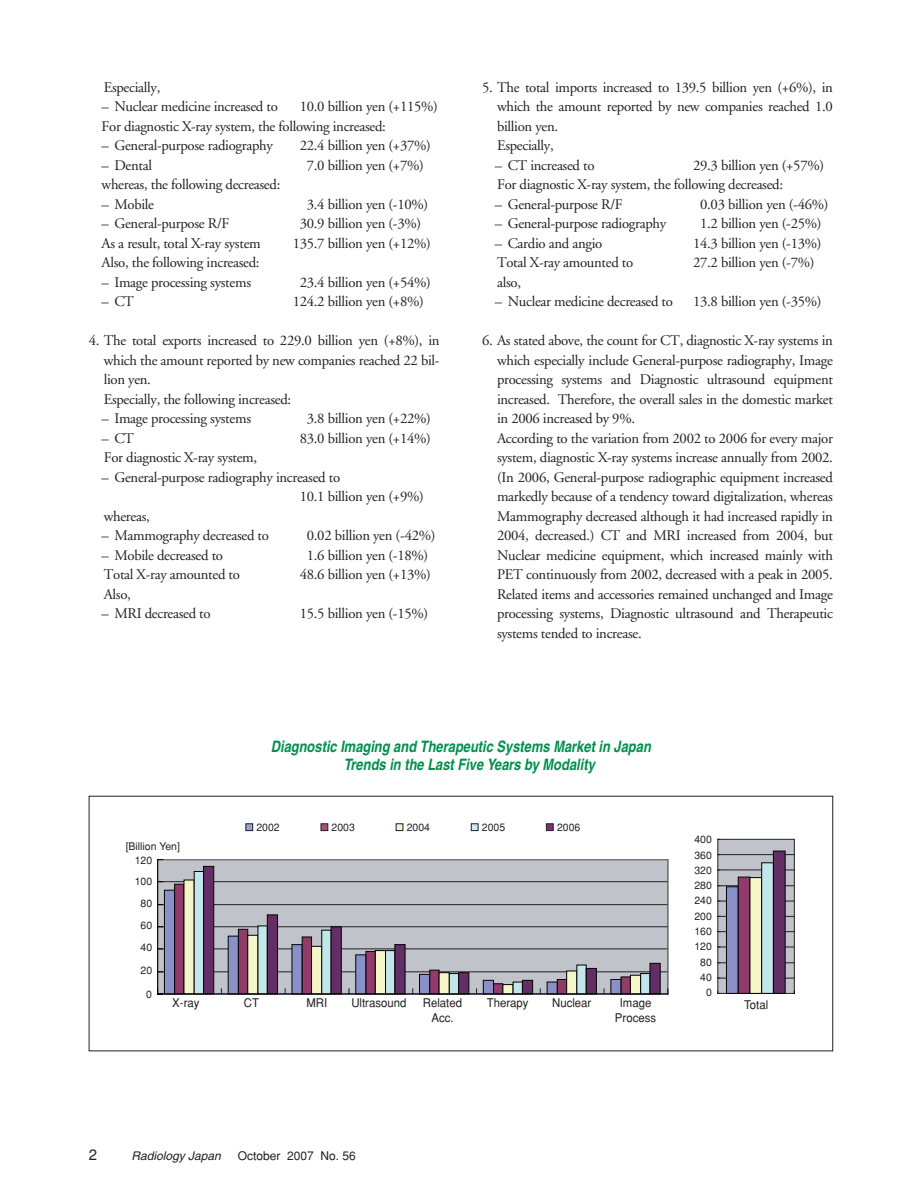
<style>
.page{position:relative;width:918px;height:1188px;background:#fff}
.page>*{position:absolute;margin:0;border:0;box-sizing:border-box;transform-origin:0 0}
.t1{font:italic 700 condensed 15.75px/18px "Helvetica";color:#008f4d}
.t2{font:15px "Helvetica";color:#231f20}
.t3{font:14.7px/19.5px "Adobe Garamond";letter-spacing:-.02em;color:#231f20}
.t4{font:12px/14.2px "Helvetica";color:#231f20;text-align:center;scale:.95 1}
.t5{font:12px "Helvetica";color:#231f20}
.t6{font:italic 12px "Helvetica";color:#231f20}
.t7{font:10.5px/15.3px "Helvetica";color:#231f20;text-align:right}
</style>
<div class="page">
<div style="left:245px;top:823px;width:8px;height:8px;background:#9aa4d2;border:1px solid #231f20"></div>
<div style="left:321px;top:823px;width:7px;height:8px;background:#a1557a;border:1px solid #231f20"></div>
<div style="left:396px;top:823px;width:7px;height:8px;background:#f4f4d5;border:1px solid #231f20"></div>
<div style="left:471px;top:823px;width:8px;height:8px;background:#caeaf5;border:1px solid #231f20"></div>
<div style="left:546px;top:823px;width:8px;height:8px;background:#7d317c;border:1px solid #231f20"></div>
<svg style="left:157px;top:859px;width:512px;height:136px;background:#a9a8b1"></svg>
<div style="left:717px;top:839px;width:78px;height:155px;background:#c0c4ca;border:1px solid #231f20"></div>
<hr style="left:718px;top:978px;width:76px;height:1px;background:#231f20">
<hr style="left:718px;top:963px;width:76px;height:1px;background:#231f20">
<hr style="left:718px;top:947px;width:76px;height:1px;background:#231f20">
<hr style="left:718px;top:931px;width:76px;height:1px;background:#231f20">
<hr style="left:718px;top:916px;width:76px;height:1px;background:#231f20">
<hr style="left:718px;top:901px;width:76px;height:1px;background:#231f20">
<hr style="left:718px;top:885px;width:76px;height:1px;background:#231f20">
<hr style="left:718px;top:870px;width:76px;height:1px;background:#231f20">
<hr style="left:718px;top:854px;width:76px;height:1px;background:#231f20">
<div style="left:726px;top:886px;width:13px;height:108px;background:#8991c8;border:1px solid #030303"></div>
<div style="left:738px;top:877px;width:12px;height:117px;background:#913b6a;border:1px solid #030303"></div>
<div style="left:750px;top:877px;width:12px;height:117px;background:#f5f6c7"></div>
<div style="left:761px;top:862px;width:13px;height:132px;background:#c1e6eb;border:1px solid #030303"></div>
<div style="left:773px;top:851px;width:13px;height:143px;background:#622e65;border:1px solid #030303"></div>
<p class="t3" style="left:104px;top:79px;width:58px">Especially,</p>
<p class="t3" style="left:102px;top:98px;width:178px">– Nuclear medicine increased to</p>
<p class="t3" style="left:102px;top:98px;width:338px;text-indent:198px">10.0 billion yen (+115%)<br>For diagnostic X-ray system, the following increased:</p>
<p class="t3" style="left:102px;top:137px;width:173px">– General-purpose radiography</p>
<p class="t3" style="left:300px;top:137px;width:133px">22.4 billion yen (+37%)</p>
<p class="t3" style="left:102px;top:157px;width:52px">– Dental</p>
<p class="t3" style="left:307px;top:157px;width:119px">7.0 billion yen (+7%)</p>
<p class="t3" style="left:102px;top:176px;width:180px">whereas, the following decreased:</p>
<p class="t3" style="left:102px;top:196px;width:54px">– Mobile</p>
<p class="t3" style="left:307px;top:196px;width:123px">3.4 billion yen (-10%)</p>
<p class="t3" style="left:102px;top:215px;width:129px">– General-purpose R/F</p>
<p class="t3" style="left:300px;top:215px;width:123px">30.9 billion yen (-3%)</p>
<p class="t3" style="left:102px;top:235px;width:161px">As a result, total X-ray system</p>
<p class="t3" style="left:293px;top:235px;width:140px">135.7 billion yen (+12%)</p>
<p class="t3" style="left:102px;top:254px;width:160px">Also, the following increased:</p>
<p class="t3" style="left:102px;top:274px;width:151px">– Image processing systems</p>
<p class="t3" style="left:300px;top:274px;width:133px">23.4 billion yen (+54%)</p>
<p class="t3" style="left:102px;top:293px;width:34px">– CT</p>
<p class="t3" style="left:293px;top:293px;width:133px">124.2 billion yen (+8%)</p>
<p class="t3" style="left:104px;top:332px;width:337px;text-indent:-15px">4. The total exports increased to 229.0 billion yen (+8%), in which the amount reported by new companies reached 22 bil&shy;lion yen.<br>Especially, the following increased:</p>
<p class="t3" style="left:102px;top:410px;width:151px">– Image processing systems</p>
<p class="t3" style="left:307px;top:410px;width:126px">3.8 billion yen (+22%)</p>
<p class="t3" style="left:102px;top:430px;width:34px">– CT</p>
<p class="t3" style="left:300px;top:430px;width:133px">83.0 billion yen (+14%)</p>
<p class="t3" style="left:104px;top:449px;width:155px">For diagnostic X-ray system,</p>
<p class="t3" style="left:102px;top:469px;width:240px">– General-purpose radiography increased to</p>
<p class="t3" style="left:300px;top:488px;width:126px">10.1 billion yen (+9%)</p>
<p class="t3" style="left:104px;top:508px;width:48px">whereas,</p>
<p class="t3" style="left:102px;top:527px;width:169px">– Mammography decreased to</p>
<p class="t3" style="left:307px;top:527px;width:130px">0.02 billion yen (-42%)</p>
<p class="t3" style="left:102px;top:547px;width:123px">– Mobile decreased to</p>
<p class="t3" style="left:307px;top:547px;width:123px">1.6 billion yen (-18%)</p>
<p class="t3" style="left:104px;top:566px;width:138px">Total X-ray amounted to</p>
<p class="t3" style="left:300px;top:566px;width:133px">48.6 billion yen (+13%)</p>
<p class="t3" style="left:104px;top:586px;width:29px">Also,</p>
<p class="t3" style="left:102px;top:605px;width:111px">– MRI decreased to</p>
<p class="t3" style="left:300px;top:605px;width:130px">15.5 billion yen (-15%)</p>
<p class="t3" style="left:497px;top:79px;width:337px;text-indent:-15px">5. The total imports increased to 139.5 billion yen (+6%), in which the amount reported by new companies reached 1.0 billion yen.<br>Especially,</p>
<p class="t3" style="left:495px;top:157px;width:101px">– CT increased to</p>
<p class="t3" style="left:497px;top:157px;width:329px;text-indent:196px">29.3 billion yen (+57%)<br>For diagnostic X-ray system, the following decreased:</p>
<p class="t3" style="left:495px;top:196px;width:129px">– General-purpose R/F</p>
<p class="t3" style="left:700px;top:196px;width:130px">0.03 billion yen (-46%)</p>
<p class="t3" style="left:495px;top:215px;width:173px">– General-purpose radiography</p>
<p class="t3" style="left:700px;top:215px;width:123px">1.2 billion yen (-25%)</p>
<p class="t3" style="left:495px;top:235px;width:109px">– Cardio and angio</p>
<p class="t3" style="left:693px;top:235px;width:130px">14.3 billion yen (-13%)</p>
<p class="t3" style="left:497px;top:254px;width:138px">Total X-ray amounted to</p>
<p class="t3" style="left:693px;top:254px;width:123px">27.2 billion yen (-7%)</p>
<p class="t3" style="left:497px;top:274px;width:25px">also,</p>
<p class="t3" style="left:495px;top:293px;width:180px">– Nuclear medicine decreased to</p>
<p class="t3" style="left:693px;top:293px;width:130px">13.8 billion yen (-35%)</p>
<p class="t3" style="left:497px;top:332px;width:337px;text-indent:-15px">6. As stated above, the count for CT, diagnostic X-ray systems in which especially include General-purpose radiography, Image processing systems and Diagnostic ultrasound equipment increased. Therefore, the overall sales in the domestic market in 2006 increased by 9%.<br>According to the variation from 2002 to 2006 for every major system, diagnostic X-ray systems increase annually from 2002. (In 2006, General-purpose radiographic equipment increased markedly because of a tendency toward digitalization, whereas Mammography decreased although it had increased rapidly in 2004, decreased.) CT and MRI increased from 2004, but Nuclear medicine equipment, which increased mainly with PET continuously from 2002, decreased with a peak in 2005.<br>Related items and accessories remained unchanged and Image processing systems, Diagnostic ultrasound and Therapeutic systems tended to increase.</p>
<p class="t1" style="left:344px;top:739px;width:308px;text-indent:-73px">Diagnostic Imaging and Therapeutic Systems Market in Japan<br>Trends in the Last Five Years by Modality</p>
<p class="t7" style="left:256px;top:821px;width:25px">2002</p>
<p class="t7" style="left:332px;top:821px;width:25px">2003</p>
<p class="t7" style="left:407px;top:821px;width:25px">2004</p>
<p class="t7" style="left:482px;top:821px;width:25px">2005</p>
<p class="t7" style="left:557px;top:821px;width:25px">2006</p>
<p class="t7" style="left:694px;top:833px;width:19px">400<br>360<br>320<br>280<br>240<br>200<br>160<br>120<br>80<br>40<br>0</p>
<p class="t7" style="left:126px;top:840px;width:56px">[Billion Yen]</p>
<p class="t7" style="left:135px;top:854px;width:19px">120</p>
<p class="t7" style="left:135px;top:875px;width:19px">100</p>
<p class="t7" style="left:141px;top:897px;width:13px">80</p>
<p class="t7" style="left:141px;top:919px;width:13px">60</p>
<p class="t7" style="left:141px;top:941px;width:13px">40</p>
<p class="t7" style="left:141px;top:964px;width:13px">20</p>
<p class="t7" style="left:146px;top:987px;width:7px">0</p>
<p class="t4" style="left:172px;top:997px;width:30px">X-ray</p>
<p class="t4" style="left:244px;top:997px;width:17px">CT</p>
<p class="t4" style="left:306px;top:997px;width:23px">MRI</p>
<p class="t4" style="left:351px;top:997px;width:60px">Ultrasound</p>
<p class="t4" style="left:423px;top:997px;width:43px">Related</p>
<p class="t4" style="left:744px;top:999px;width:27px">Total</p>
<p class="t4" style="left:431px;top:1011px;width:25px">Acc.</p>
<p class="t4" style="left:487px;top:997px;width:46px">Therapy</p>
<p class="t4" style="left:552px;top:997px;width:43px">Nuclear</p>
<p class="t4" style="left:615px;top:997px;width:45px">Image<br>Process</p>
<p class="t2" style="left:89px;top:1149px;width:10px">2</p>
<p class="t6" style="left:131px;top:1152px;width:91px">Radiology Japan</p>
<p class="t5" style="left:238px;top:1152px;width:120px">October 2007 No. 56</p>
</div>
